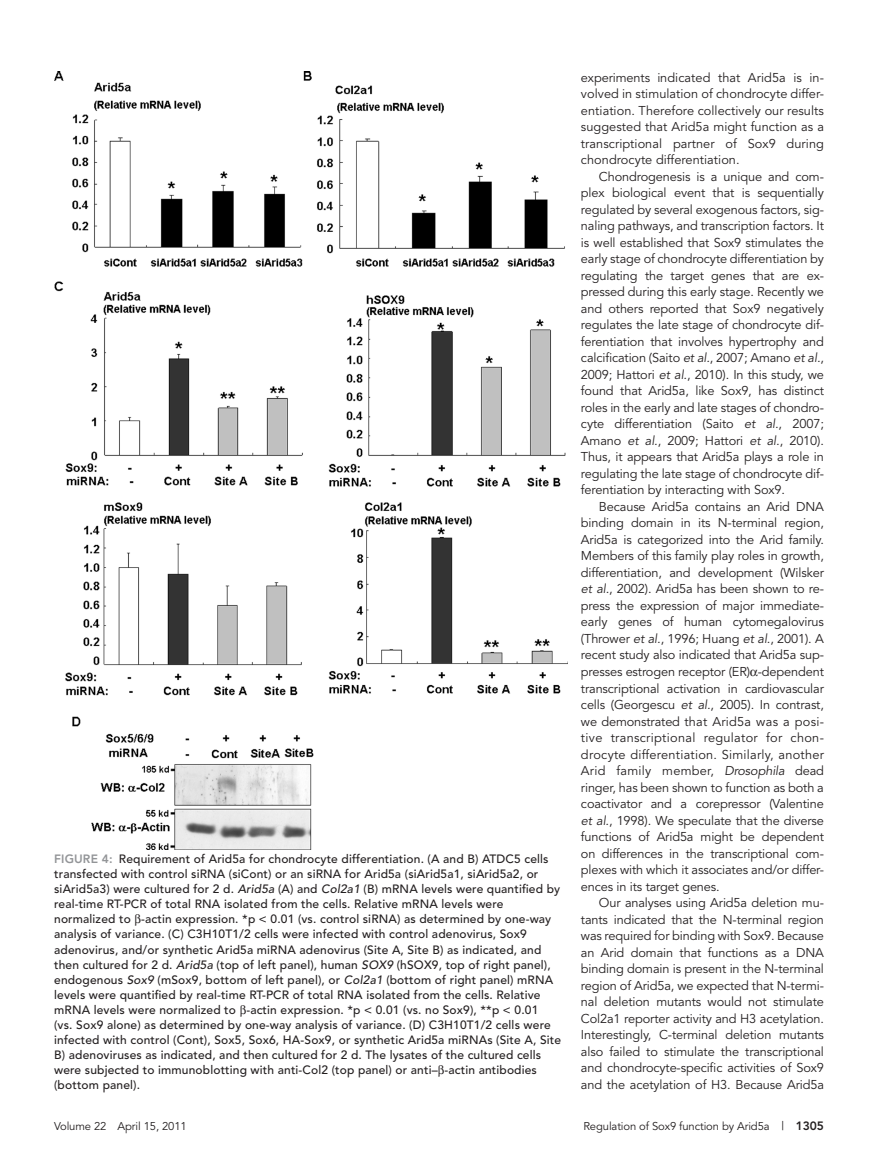
<style>
.page{position:relative;width:878px;height:1175px;background:#fff}
.page>*{position:absolute;margin:0;border:0;box-sizing:border-box;transform-origin:0 0}
.Body_Text_next_aveni{font:12.75px/16.5px "Avenir";letter-spacing:-.01em;color:#231f20;text-align:justify}
.Body_Text_avenir{font:12.75px/16.5px "Avenir";letter-spacing:.005em;color:#231f20;text-align:justify}
.Figure_caption{font:500 12px/15px "Avenir";letter-spacing:.01em;color:#231f20}
.t1{font:11.25px "Avenir";letter-spacing:-.01em;color:#231f20}
.s1{font-weight:800;color:#939598}
.s2{font-style:italic}
.s3{font-size:12px}
.s4{font-weight:800;font-size:12px}
</style>
<div class="page">
<img style="left:54px;top:72px;width:513px;height:777px">
<p class="Figure_caption" style="left:54px;top:852px;width:508px"><span class="s1">FIGURE 4:</span> Requirement of Arid5a for chondrocyte differentiation. (A and B) ATDC5 cells transfected with control siRNA (siCont) or an siRNA for Arid5a (siArid5a1, siArid5a2, or siArid5a3) were cultured for 2 d. <span class="s2">Arid5a</span> (A) and <span class="s2">Col2a1</span> (B) mRNA levels were quantified by real-time RT-PCR of total RNA isolated from the cells. Relative mRNA levels were normalized to -actin expression. *p &lt; 0.01 (vs. control siRNA) as determined by one-way analysis of variance. (C) C3H10T1/2 cells were infected with control adenovirus, Sox9 adenovirus, and/or synthetic Arid5a miRNA adenovirus (Site A, Site B) as indicated, and then cultured for 2 d. <span class="s2">Arid5a</span> (top of left panel), human <span class="s2">SOX9</span> (hSOX9, top of right panel), endogenous <span class="s2">Sox9</span> (mSox9, bottom of left panel), or <span class="s2">Col2a1</span> (bottom of right panel) mRNA levels were quantified by real-time RT-PCR of total RNA isolated from the cells. Relative mRNA levels were normalized to -actin expression. *p &lt; 0.01 (vs. no Sox9), **p &lt; 0.01<br>(vs. Sox9 alone) as determined by one-way analysis of variance. (D) C3H10T1/2 cells were infected with control (Cont), Sox5, Sox6, HA-Sox9, or synthetic Arid5a miRNAs (Site A, Site B) adenoviruses as indicated, and then cultured for 2 d. The lysates of the cultured cells were subjected to immunoblotting with anti-Col2 (top panel) or anti– -actin antibodies (bottom panel).</p>
<p class="Body_Text_avenir" style="left:581px;top:69px;width:244px">experiments indicated that Arid5a is in&shy;volved in stimulation of chondrocyte differ&shy;entiation. Therefore collectively our results suggested that Arid5a might function as a transcriptional partner of Sox9 during chondrocyte differentiation.</p>
<p class="Body_Text_next_aveni" style="left:581px;top:168px;width:244px;text-indent:18px">Chondrogenesis is a unique and com&shy;plex biological event that is sequentially regulated by several exogenous factors, sig&shy;naling pathways, and transcription factors. It is well established that Sox9 stimulates the early stage of chondrocyte differentiation by regulating the target genes that are ex&shy;pressed during this early stage. Recently we and others reported that Sox9 negatively regulates the late stage of chondrocyte dif&shy;ferentiation that involves hypertrophy and calcification (Saito <span class="s2">et al.</span>, 2007; Amano <span class="s2">et al.</span>, 2009; Hattori <span class="s2">et al.</span>, 2010). In this study, we found that Arid5a, like Sox9, has distinct roles in the early and late stages of chondro&shy;cyte differentiation (Saito <span class="s2">et al.</span>, 2007; Amano <span class="s2">et al.</span>, 2009; Hattori <span class="s2">et al.</span>, 2010).<br>Thus, it appears that Arid5a plays a role in regulating the late stage of chondrocyte dif&shy;ferentiation by interacting with Sox9.</p>
<p class="Body_Text_next_aveni" style="left:581px;top:498px;width:244px;text-indent:18px">Because Arid5a contains an Arid DNA binding domain in its N-terminal region, Arid5a is categorized into the Arid family.<br>Members of this family play roles in growth, differentiation, and development (Wilsker <span class="s2">et al.</span>, 2002). Arid5a has been shown to re&shy;press the expression of major immediate&shy;early genes of human cytomegalovirus (Thrower <span class="s2">et al.</span>, 1996; Huang <span class="s2">et al.</span>, 2001). A recent study also indicated that Arid5a sup&shy;presses estrogen receptor (ER) -dependent transcriptional activation in cardiovascular cells (Georgescu <span class="s2">et al.</span>, 2005). In contrast, we demonstrated that Arid5a was a posi&shy;tive transcriptional regulator for chon&shy;drocyte differentiation. Similarly, another Arid family member, <span class="s2">Drosophila</span> dead ringer, has been shown to function as both a coactivator and a corepressor (Valentine <span class="s2">et al.</span>, 1998). We speculate that the diverse functions of Arid5a might be dependent on differences in the transcriptional com&shy;plexes with which it associates and/or differ&shy;ences in its target genes.</p>
<p class="Body_Text_next_aveni" style="left:581px;top:894px;width:244px;text-indent:18px">Our analyses using Arid5a deletion mu&shy;tants indicated that the N-terminal region was required for binding with Sox9. Because an Arid domain that functions as a DNA binding domain is present in the N-terminal region of Arid5a, we expected that N-termi&shy;nal deletion mutants would not stimulate Col2a1 reporter activity and H3 acetylation.<br>Interestingly, C-terminal deletion mutants also failed to stimulate the transcriptional and chondrocyte-specific activities of Sox9 and the acetylation of H3. Because Arid5a</p>
<p class="t1" style="left:54px;top:1119px;width:134px">Volume 22 April 15, 2011</p>
<p class="t1" style="left:583px;top:1119px;width:242px">Regulation of Sox9 function by Arid5a <span class="s3">|</span> <span class="s4">1305</span></p>
</div>
